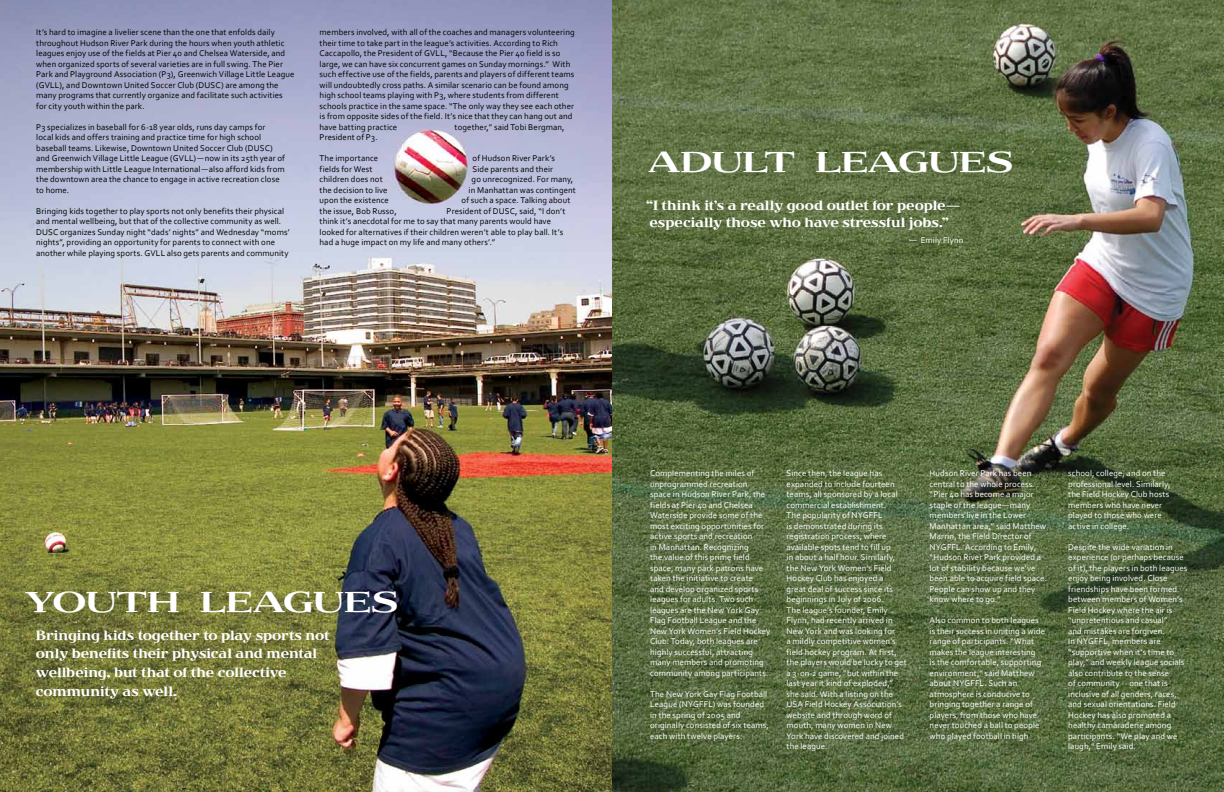
<style>
.page{position:relative;width:1224px;height:792px;background:#fff}
.page>*{position:absolute;margin:0;border:0;box-sizing:border-box;transform-origin:0 0}
.t1{font:30px "Jimbo MM 525 1100";letter-spacing:.005em;color:#fff}
.t2{font:18.7px "Berkeley";letter-spacing:-.035em;color:#000}
.t3{font:14px/19px "Jimbo MM 525 725";letter-spacing:-.005em;color:#fff}
.t4{font:8.8px/10.5px "Corbel";letter-spacing:.01em;color:#fff}
.t5{font:8.8px/10.5px "Corbel";letter-spacing:.01em;color:#000}
.s1{font-family:"Helvetica Neue";font-weight:900;font-size:15.8px}
.s2{font-family:"Helvetica Neue";font-weight:500;font-size:11.5px}
.s3{font-family:"Helvetica Neue";font-weight:300}
.s4{font-family:"Helvetica Neue";font-weight:300;font-size:10px}
</style>
<div class="page">
<img style="left:0;top:0;width:1224px;height:792px">
<h2 class="t2" style="left:19px;top:24px;width:251px">Hudson River Park <span class="s1">News</span> <span class="s2">Spring 2009</span></h2>
<p class="t5" style="left:36px;top:27px;width:260px">It’s hard to imagine a livelier scene than the one that enfolds daily throughout Hudson River Park during the hours when youth athletic leagues enjoy use of the fields at Pier 40 and Chelsea Waterside, and when organized sports of several varieties are in full swing. The Pier Park and Playground Association (P3), Greenwich Village Little League (GVLL), and Downtown United Soccer Club (DUSC) are among the many programs that currently organize and facilitate such activities for city youth within the park.</p>
<p class="t5" style="left:36px;top:121px;width:250px">P3 specializes in baseball for 6-18 year olds, runs day camps for<br>local kids and offers training and practice time for high school baseball teams. Likewise, Downtown United Soccer Club (DUSC) and Greenwich Village Little League (GVLL)<span class="s3">—</span>now in its 25th year of membership with Little League International<span class="s3">—</span>also afford kids from the downtown area the chance to engage in active recreation close to home.</p>
<p class="t5" style="left:36px;top:205px;width:255px">Bringing kids together to play sports not only benefits their physical and mental wellbeing, but that of the collective community as well.<br>DUSC organizes Sunday night “dads’ nights” and Wednesday “moms’ nights”, providing an opportunity for parents to connect with one another while playing sports. GVLL also gets parents and community</p>
<p class="t5" style="left:320px;top:27px;width:257px">members involved, with all of the coaches and managers volunteering their time to take part in the league’s activities. According to Rich Caccapollo, the President of GVLL, “Because the Pier 40 field is so large, we can have six concurrent games on Sunday mornings.” With such effective use of the fields, parents and players of different teams will undoubtedly cross paths. A similar scenario can be found among high school teams playing with P3, where students from different schools practice in the same space. “The only way they see each other is from opposite sides of the field. It’s nice that they can hang out and have batting practice</p>
<p class="t5" style="left:455px;top:121px;width:111px">together,” said Tobi Bergman,</p>
<p class="t5" style="left:320px;top:132px;width:60px">President of P3.</p>
<p class="t5" style="left:320px;top:153px;width:60px">The importance</p>
<p class="t5" style="left:473px;top:153px;width:84px">of Hudson River Park’s</p>
<p class="t5" style="left:320px;top:163px;width:54px">fields for West</p>
<p class="t5" style="left:473px;top:163px;width:82px">Side parents and their</p>
<p class="t5" style="left:320px;top:174px;width:65px">children does not</p>
<p class="t5" style="left:472px;top:174px;width:103px">go unrecognized. For many,</p>
<p class="t5" style="left:320px;top:184px;width:70px">the decision to live</p>
<p class="t5" style="left:469px;top:184px;width:109px">in Manhattan was contingent</p>
<p class="t5" style="left:320px;top:195px;width:71px">upon the existence</p>
<p class="t5" style="left:462px;top:195px;width:110px">of such a space. Talking about</p>
<p class="t5" style="left:320px;top:205px;width:79px">the issue, Bob Russo,</p>
<p class="t5" style="left:320px;top:205px;width:247px;text-indent:127px">President of DUSC, said, “I don’t think it’s anecdotal for me to say that many parents would have looked for alternatives if their children weren’t able to play ball. It’s had a huge impact on my life and many others’.”</p>
<h1 class="t1" style="left:648px;top:147px;width:367px">ADULT LEAGUES</h1>
<h3 class="t3" style="left:646px;top:197px;width:316px;line-height:16.8px">“I think it’s a really good outlet for people— especially those who have stressful jobs.”</h3>
<p class="t4" style="left:908px;top:234px;width:57px"><span class="s4">—</span> Emily Flynn</p>
<h1 class="t1" style="left:25px;top:586px;width:374px">YOUTH LEAGUES</h1>
<h3 class="t3" style="left:36px;top:626px;width:295px">Bringing kids together to play sports not only benefits their physical and mental wellbeing, but that of the collective community as well.</h3>
<p class="t4" style="left:650px;top:468px;width:122px">Complementing the miles of unprogrammed recreation space in Hudson River Park, the fields at Pier 40 and Chelsea<br>Waterside provide some of the most exciting opportunities for active sports and recreation<br>in Manhattan. Recognizing<br>the value of this prime field space, many park patrons have taken the initiative to create<br>and develop organized sports leagues for adults. Two such leagues are the New York Gay<br>Flag Football League and the<br>New York Women’s Field Hockey<br>Club. Today, both leagues are highly successful, attracting many members and promoting community among participants.</p>
<p class="t4" style="left:650px;top:689px;width:120px">The New York Gay Flag Football<br>League (NYGFFL) was founded in the spring of 2005 and originally consisted of six teams, each with twelve players.</p>
<p class="t4" style="left:787px;top:468px;width:122px">Since then, the league has expanded to include fourteen teams, all sponsored by a local commercial establishment.<br>The popularity of NYGFFL<br>is demonstrated during its registration process, where available spots tend to fill up<br>in about a half hour. Similarly, the New York Women’s Field<br>Hockey Club has enjoyed a<br>great deal of success since its beginnings in July of 2006.<br>The league’s founder, Emily<br>Flynn, had recently arrived in<br>New York and was looking for<br>a mildly competitive women’s field hockey program. At first, the players would be lucky to get a 3-on-2 game, “but within the last year it kind of exploded,” she said. With a listing on the<br>USA Field Hockey Association’s website and through word of mouth, many women in New<br>York have discovered and joined the league.</p>
<p class="t4" style="left:930px;top:468px;width:119px">Hudson River Park has been central to the whole process. “Pier 40 has become a major staple of the league—many members live in the Lower<br>Manhattan area,” said Matthew<br>Marrin, the Field Director of<br>NYGFFL. According to Emily, “Hudson River Park provided a lot of stability because we’ve been able to acquire field space.<br>People can show up and they know where to go.”</p>
<p class="t4" style="left:930px;top:615px;width:117px">Also common to both leagues is their success in uniting a wide range of participants. “What makes the league interesting<br>is the comfortable, supporting environment,” said Matthew about NYGFFL. Such an atmosphere is conducive to bringing together a range of players, from those who have never touched a ball to people who played football in high</p>
<p class="t4" style="left:1068px;top:468px;width:104px">school, college, and on the professional level. Similarly, the Field Hockey Club hosts members who have never played to those who were active in college.</p>
<p class="t4" style="left:1068px;top:542px;width:121px">Despite the wide variation in experience (or perhaps because of it), the players in both leagues enjoy being involved. Close friendships have been formed between members of Women’s<br>Field Hockey where the air is “unpretentious and casual”<br>and mistakes are forgiven.<br>In NYGFFL, members are “supportive when it’s time to play,” and weekly league socials also contribute to the sense<br>of community -- one that is inclusive of all genders, races, and sexual orientations. Field<br>Hockey has also promoted a healthy camaraderie among participants. “We play and we laugh,” Emily said.</p>
</div>
